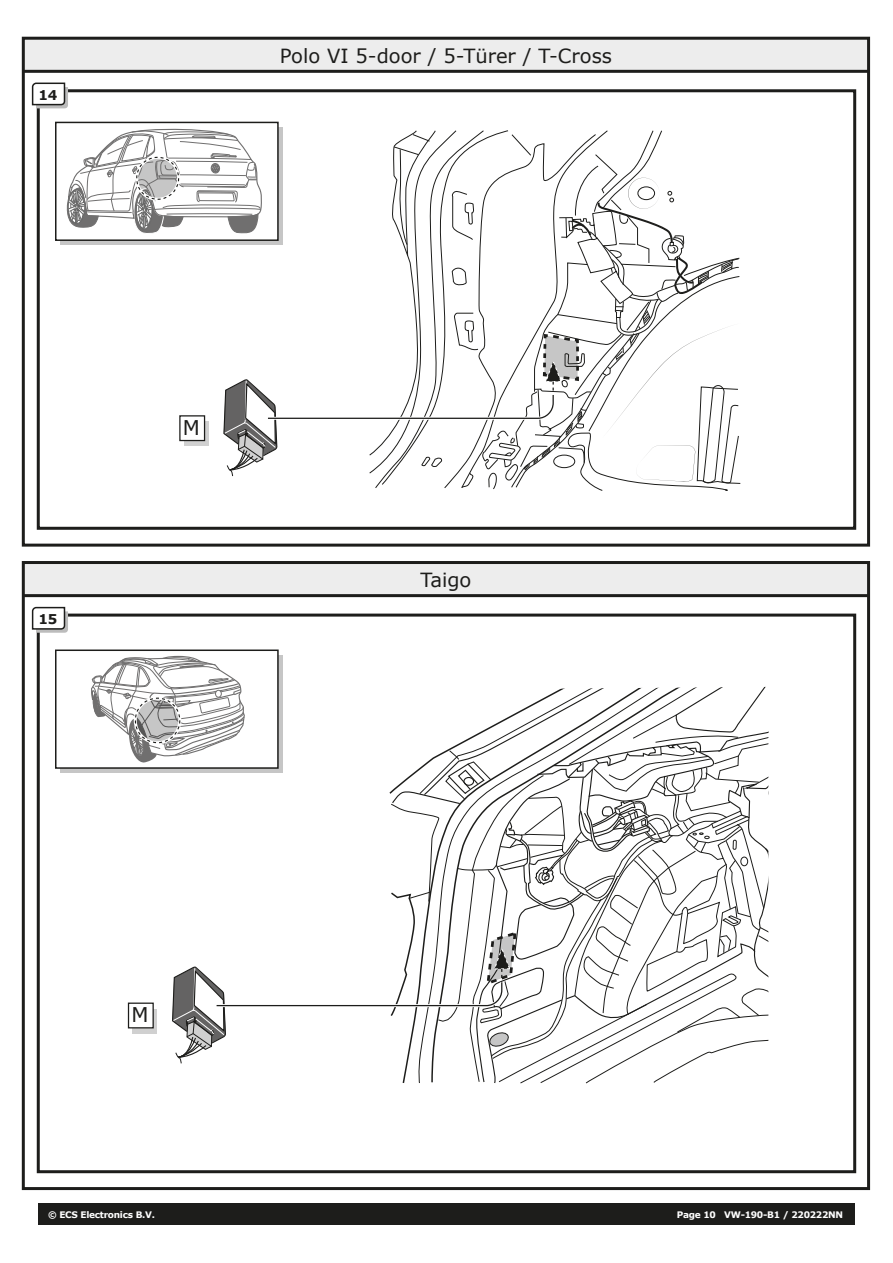
<style>
.page{position:relative;width:893px;height:1263px;background:#fff}
.page>*{position:absolute;margin:0;border:0;box-sizing:border-box;transform-origin:0 0}
.t1{font:20.25px "Verdana";color:#1d1d1b}
.t2{font:19.5px "Verdana";color:#1d1d1b}
.t3{font:700 13.5px "Verdana";color:#1d1d1b}
.t4{font:700 9px "Verdana";letter-spacing:-.03em;color:#fff}
</style>
<div class="page">
<div style="left:38px;top:1203px;width:817px;height:21px;background:#1d1d1b"></div>
<div style="left:55px;top:122px;width:224px;height:119px;background:#fff;border:2px solid #1d1d1b"></div>
<svg style="left:66px;top:129px;width:675px;height:362px"></svg>
<div style="left:55px;top:649px;width:224px;height:120px;background:#fff;border:2px solid #1d1d1b"></div>
<div style="left:37px;top:89px;width:819px;height:441px;border:3px solid #1d1d1b"></div>
<svg style="left:31px;top:82px;width:37px;height:26px"></svg>
<div style="left:23px;top:38px;width:846px;height:33px;background:#ededed"></div>
<div style="left:22px;top:37px;width:848px;height:510px;border:3px solid #1d1d1b"></div>
<hr style="left:23px;top:70px;width:846px;height:3px;background:#1d1d1b">
<div style="left:37px;top:614px;width:819px;height:559px;border:3px solid #1d1d1b"></div>
<svg style="left:31px;top:606px;width:37px;height:27px"></svg>
<div style="left:23px;top:562px;width:846px;height:34px;background:#ededed"></div>
<div style="left:22px;top:561px;width:848px;height:629px;border:3px solid #1d1d1b"></div>
<hr style="left:23px;top:594px;width:846px;height:3px;background:#1d1d1b">
<svg style="left:91px;top:655px;width:678px;height:429px"></svg>
<h3 class="t3" style="left:38px;top:85px;width:21px">14</h3>
<h2 class="t2" style="left:280px;top:42px;width:334px">Polo VI 5-door / 5-Türer / T-Cross</h2>
<h3 class="t3" style="left:38px;top:610px;width:21px">15</h3>
<h1 class="t1" style="left:183px;top:414px;width:19px">M</h1>
<h2 class="t2" style="left:421px;top:566px;width:52px">Taigo</h2>
<h1 class="t1" style="left:132px;top:1001px;width:19px">M</h1>
<p class="t4" style="left:48px;top:1208px;width:108px">© ECS Electronics B.V.</p>
<p class="t4" style="left:677px;top:1208px;width:168px">Page 10 VW-190-B1 / 220222NN</p>
</div>
